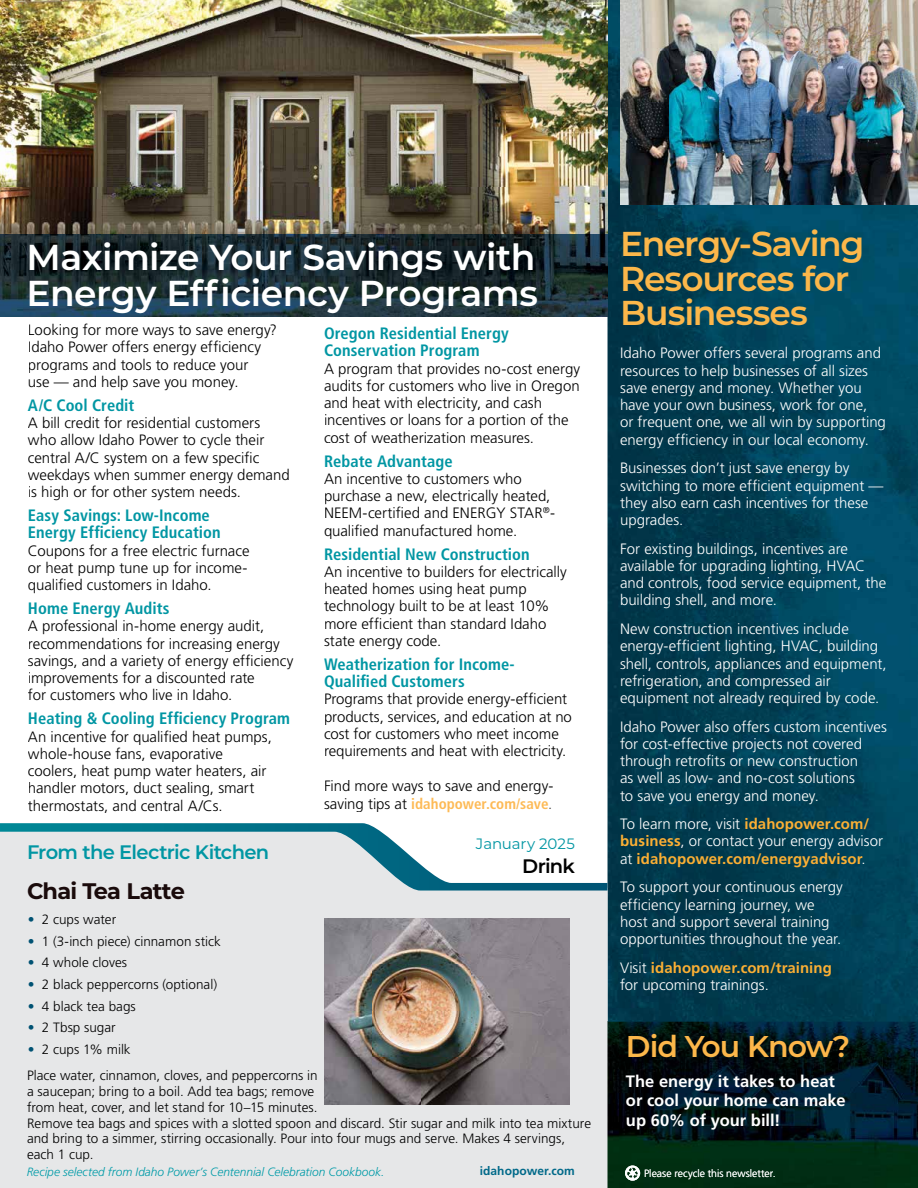
<style>
.page{position:relative;width:918px;height:1188px;background:#fff}
.page>*{position:absolute;margin:0;border:0;box-sizing:border-box;transform-origin:0 0}
.t1{font:600 36px/36px "Montserrat";letter-spacing:-.015em;color:#fff}
.t2{font:600 34.5px/34.5px "Montserrat";letter-spacing:-.035em;color:#fcb74a}
.t3{font:600 30px "Montserrat";letter-spacing:-.035em;color:#fcb74a}
.t4{font:700 22.5px "Montserrat";letter-spacing:-.035em;color:#1a0b0b}
.t5{font:600 19.5px "Montserrat";letter-spacing:-.035em;color:#0096a3}
.t6{font:600 19.5px "Montserrat";letter-spacing:-.04em;color:#000}
.t7{font:700 condensed 16.5px/17.2px "Frutiger LT Std";letter-spacing:.005em;color:#0096a3}
.t8{font:700 16.5px/19.5px "Frutiger LT Std";color:#fff}
.t9{font:300 15px/17.2px "Frutiger LT Std";color:#000}
.t10{font:300 15px/17.2px "Frutiger LT Std";color:#fff}
.t11{font:700 15px/17.2px "Frutiger LT Std";letter-spacing:.005em;color:#fbaf34}
.t12{font:15px "Montserrat";letter-spacing:-.005em;color:#0096a3}
.t13{font:300 13.5px/15.8px "Frutiger LT Std";color:#000}
.t14{font:italic 300 12px "Frutiger LT Std";color:#009ba8}
.t15{font:700 12px "Frutiger LT Std";letter-spacing:.005em;color:#006989}
.t16{font:300 10.5px "Frutiger LT Std";color:#fff}
.s1{color:#005273}
.s2{font-weight:700;font-stretch:condensed;color:#fdba55}
.s3{color:#4d4d4f}
.s4{font-weight:300;color:#fff}
.s5{font-weight:700;color:#fbaf34}
</style>
<div class="page">
<img style="left:608px;top:1022px;width:310px;height:166px">
<img style="left:608px;top:0;width:51px;height:1022px">
<img style="left:659px;top:205px;width:259px;height:817px">
<div style="left:0;top:891px;width:608px;height:297px;background:#e6e7e8"></div>
<img style="left:324px;top:918px;width:245px;height:186px">
<svg style="left:0;top:823px;width:608px;height:68px"></svg>
<svg style="left:625px;top:1166px;width:15px;height:15px"></svg>
<img style="left:620px;top:0;width:298px;height:205px">
<img style="left:0;top:0;width:608px;height:317px">
<h1 class="t1" style="left:27px;top:237px;width:513px">Maximize Your Savings with<br>Energy Efficiency Programs</h1>
<p class="t9" style="left:28px;top:321px;width:251px">Looking for more ways to save energy?<br>Idaho Power offers energy efficiency programs and tools to reduce your<br>use — and help save you money.</p>
<p class="t7" style="left:28px;top:396px;width:108px">A/C Cool Credit</p>
<p class="t9" style="left:28px;top:414px;width:263px">A bill credit for residential customers who allow Idaho Power to cycle their central A/C system on a few specific weekdays when summer energy demand is high or for other system needs.</p>
<p class="t7" style="left:28px;top:507px;width:194px">Easy Savings: Low-Income<br>Energy Efficiency Education</p>
<p class="t9" style="left:28px;top:542px;width:223px">Coupons for a free electric furnace or heat pump tune up for income&shy;qualified customers in Idaho.</p>
<p class="t7" style="left:28px;top:600px;width:143px">Home Energy Audits</p>
<p class="t9" style="left:28px;top:618px;width:267px">A professional in-home energy audit, recommendations for increasing energy savings, and a variety of energy efficiency improvements for a discounted rate<br>for customers who live in Idaho.</p>
<p class="t7" style="left:28px;top:710px;width:264px">Heating &amp; Cooling Efficiency Program</p>
<p class="t9" style="left:28px;top:728px;width:245px">An incentive for qualified heat pumps, whole-house fans, evaporative coolers, heat pump water heaters, air handler motors, duct sealing, smart thermostats, and central A/Cs.</p>
<h3 class="t5" style="left:27px;top:838px;width:244px">From the Electric Kitchen</h3>
<h3 class="t4" style="left:27px;top:875px;width:160px">Chai Tea Latte</h3>
<p class="t13" style="left:28px;top:912px;width:90px"><span class="s1">•</span> 2 cups water</p>
<p class="t13" style="left:28px;top:933px;width:195px"><span class="s1">•</span> 1 (3-inch piece) cinnamon stick</p>
<p class="t13" style="left:28px;top:955px;width:101px"><span class="s1">•</span> 4 whole cloves</p>
<p class="t13" style="left:28px;top:977px;width:191px"><span class="s1">•</span> 2 black peppercorns (optional)</p>
<p class="t13" style="left:28px;top:998px;width:109px"><span class="s1">•</span> 4 black tea bags</p>
<p class="t13" style="left:28px;top:1020px;width:89px"><span class="s1">•</span> 2 Tbsp sugar</p>
<p class="t13" style="left:28px;top:1042px;width:104px"><span class="s1">•</span> 2 cups 1% milk</p>
<p class="t7" style="left:324px;top:325px;width:186px">Oregon Residential Energy<br>Conservation Program</p>
<p class="t9" style="left:324px;top:360px;width:258px">A program that provides no-cost energy audits for customers who live in Oregon and heat with electricity, and cash incentives or loans for a portion of the cost of weatherization measures.</p>
<p class="t7" style="left:324px;top:452px;width:130px">Rebate Advantage</p>
<p class="t9" style="left:324px;top:470px;width:233px">An incentive to customers who purchase a new, electrically heated, NEEM-certified and ENERGY STAR<sup>®</sup>- qualified manufactured home.</p>
<p class="t7" style="left:324px;top:545px;width:207px">Residential New Construction</p>
<p class="t9" style="left:324px;top:563px;width:244px">An incentive to builders for electrically heated homes using heat pump technology built to be at least 10% more efficient than standard Idaho state energy code.</p>
<p class="t7" style="left:324px;top:656px;width:192px">Weatherization for Income-<br>Qualified Customers</p>
<p class="t9" style="left:324px;top:691px;width:249px">Programs that provide energy-efficient products, services, and education at no cost for customers who meet income requirements and heat with electricity.</p>
<p class="t9" style="left:324px;top:778px;width:231px">Find more ways to save and energy&shy;saving tips at <span class="s2">idahopower.com/save</span><span class="s3">.</span></p>
<p class="t12" style="left:476px;top:833px;width:101px">January 2025</p>
<h3 class="t6" style="left:522px;top:852px;width:54px">Drink</h3>
<p class="t13" style="left:27px;top:1068px;width:292px">Place water, cinnamon, cloves, and peppercorns in a saucepan; bring to a boil. Add tea bags; remove from heat, cover, and let stand for 10–15 minutes.</p>
<p class="t13" style="left:27px;top:1115px;width:566px">Remove tea bags and spices with a slotted spoon and discard. Stir sugar and milk into tea mixture and bring to a simmer, stirring occasionally. Pour into four mugs and serve. Makes 4 servings, each 1 cup.</p>
<p class="t14" style="left:27px;top:1165px;width:359px">Recipe selected from Idaho Power’s Centennial Celebration Cookbook.</p>
<p class="t15" style="left:480px;top:1163px;width:97px">idahopower.com</p>
<h2 class="t2" style="left:620px;top:225px;width:246px">Energy-Saving<br>Resources for<br>Businesses</h2>
<p class="t10" style="left:620px;top:345px;width:267px">Idaho Power offers several programs and resources to help businesses of all sizes save energy and money. Whether you have your own business, work for one,<br>or frequent one, we all win by supporting energy efficiency in our local economy.</p>
<p class="t10" style="left:620px;top:460px;width:265px">Businesses don’t just save energy by switching to more efficient equipment — they also earn cash incentives for these upgrades.</p>
<p class="t10" style="left:620px;top:540px;width:268px">For existing buildings, incentives are available for upgrading lighting, HVAC and controls, food service equipment, the building shell, and more.</p>
<p class="t10" style="left:620px;top:620px;width:268px">New construction incentives include energy-efficient lighting, HVAC, building shell, controls, appliances and equipment, refrigeration, and compressed air equipment not already required by code.</p>
<p class="t10" style="left:620px;top:718px;width:268px">Idaho Power also offers custom incentives for cost-effective projects not covered through retrofits or new construction<br>as well as low- and no-cost solutions<br>to save you energy and money.</p>
<p class="t11" style="left:620px;top:815px;width:265px"><span class="s4">To learn more, visit</span> idahopower.com/ business<span class="s4">, or contact your energy advisor at</span> idahopower.com/energyadvisor<span class="s4">.</span></p>
<p class="t10" style="left:620px;top:879px;width:224px">To support your continuous energy efficiency learning journey, we host and support several training opportunities throughout the year.</p>
<p class="t10" style="left:620px;top:959px;width:213px">Visit <span class="s5">idahopower.com/training </span>for upcoming trainings.</p>
<h3 class="t3" style="left:626px;top:1025px;width:226px">Did You Know?</h3>
<p class="t8" style="left:626px;top:1071px;width:221px">The energy it takes to heat or cool your home can make up 60% of your bill!</p>
<p class="t16" style="left:644px;top:1168px;width:133px">Please recycle this newsletter.</p>
</div>
